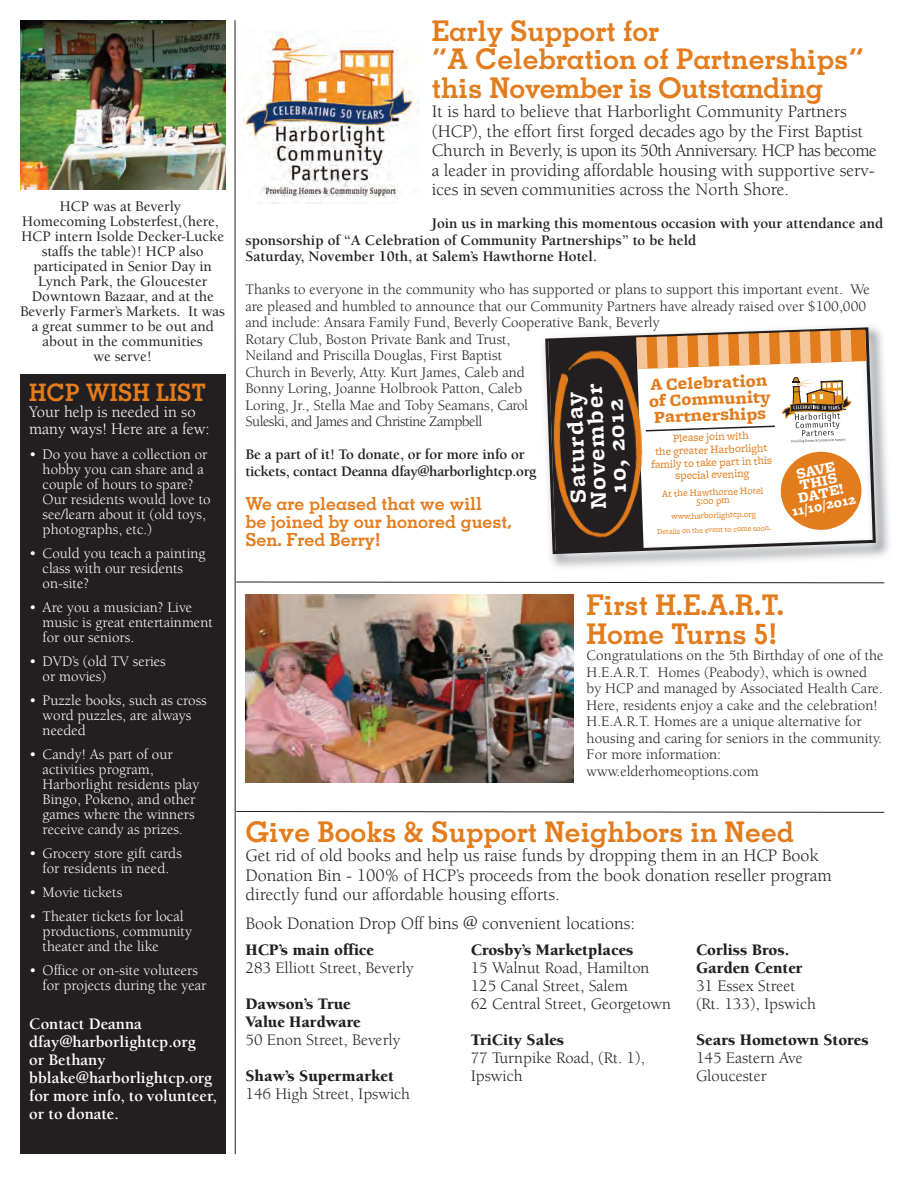
<style>
.page{position:relative;width:918px;height:1188px;background:#fff}
.page>*{position:absolute;margin:0;border:0;box-sizing:border-box;transform-origin:0 0}
.t1{font:700 28.5px/28.5px "Memphis";color:#e37c1c}
.t2{font:700 24px "Memphis";color:#e37c1c}
.t3{font:700 23.55px/20.4px "Freight Micro";color:#fff;text-align:center}
.t4{font:18px/19.5px "Berkeley";color:#231f20}
.t5{font:700 18px/18px "Memphis";color:#e37c1c}
.t6{font:900 17.55px/16.4px "Freight Micro";color:#e37c1c}
.t7{font:16.5px/18px "Berkeley";color:#231f20}
.t8{font:900 16.5px/18px "Berkeley";color:#231f20}
.t9{font:700 16.5px/18px "Berkeley";color:#fff}
.t10{font:16.5px/16.5px "Berkeley";color:#fff}
.t11{font:900 15.3px/11.9px "Freight Micro";color:#fff}
.t12{font:15px/16.5px "Berkeley";color:#231f20}
.t13{font:15px/15px "Berkeley";color:#fff}
.t14{font:500 15px/15px "Berkeley";color:#231f20;text-align:center}
.t15{font:700 15px/16.5px "Berkeley";color:#231f20}
.t16{font:700 15px/16.5px "Berkeley";letter-spacing:-.02em;color:#231f20}
.t17{font:900 14.25px "Freight Micro";color:#fff}
.t18{font:11.4px/12.6px "Freight Micro";color:#e37c1c;text-align:center}
.t19{font:9.9px/8.6px "Freight Micro";color:#e37c1c;text-align:center}
.t20{font:8.55px "Freight Micro";color:#e37c1c}
.t21{font:7.8px "Freight Micro";color:#e37c1c}
</style>
<div class="page">
<div style="left:20px;top:374px;width:205px;height:780px;background:#231f20"></div>
<img style="left:20px;top:20px;width:205px;height:170px">
<img style="left:241px;top:30px;width:179px;height:174px">
<hr style="left:235px;top:20px;width:1px;height:1134px;background:#231f20">
<img style="left:245px;top:594px;width:329px;height:188px">
<svg style="left:235px;top:581px;width:650px;height:3px"></svg>
<svg style="left:235px;top:811px;width:650px;height:2px"></svg>
<img style="left:543px;top:329px;width:346px;height:239px">
<svg style="left:544px;top:327px;width:333px;height:229px"></svg>
<img style="left:545px;top:341px;width:3px;height:199px">
<svg style="left:548px;top:330px;width:318px;height:222px"></svg>
<p class="t14" style="left:20px;top:200px;width:206px">HCP was at Beverly<br>Homecoming Lobsterfest,(here,<br>HCP intern Isolde Decker-Lucke staffs the table)! HCP also participated in Senior Day in<br>Lynch Park, the Gloucester<br>Downtown Bazaar, and at the<br>Beverly Farmer’s Markets. It was a great summer to be out and about in the communities<br>we serve!</p>
<h2 class="t2" style="left:29px;top:383px;width:179px">HCP WISH LIST</h2>
<p class="t10" style="left:29px;top:405px;width:182px">Your help is needed in so many ways! Here are a few:</p>
<p class="t13" style="left:43px;top:448px;width:170px;text-indent:-14px">• Do you have a collection or hobby you can share and a couple of hours to spare?<br>Our residents would love to see/learn about it (old toys, photographs, etc.)</p>
<p class="t13" style="left:43px;top:547px;width:164px;text-indent:-14px">• Could you teach a painting class with our residents on-site?</p>
<p class="t13" style="left:43px;top:601px;width:172px;text-indent:-14px">• Are you a musician? Live music is great entertainment for our seniors.</p>
<p class="t13" style="left:43px;top:655px;width:125px;text-indent:-14px">• DVD’s (old TV series or movies)</p>
<p class="t13" style="left:43px;top:694px;width:166px;text-indent:-14px">• Puzzle books, such as cross word puzzles, are always needed</p>
<p class="t13" style="left:43px;top:748px;width:158px;text-indent:-14px">• Candy! As part of our activities program,<br>Harborlight residents play<br>Bingo, Pokeno, and other games where the winners receive candy as prizes.</p>
<p class="t13" style="left:29px;top:847px;width:154px;text-align:center">• Grocery store gift cards for residents in need.</p>
<p class="t13" style="left:29px;top:886px;width:95px">• Movie tickets</p>
<p class="t13" style="left:43px;top:910px;width:151px;text-indent:-14px">• Theater tickets for local productions, community theater and the like</p>
<p class="t13" style="left:43px;top:964px;width:165px;text-indent:-14px">• Office or on-site voluteers for projects during the year</p>
<p class="t9" style="left:29px;top:1016px;width:189px">Contact Deanna dfay@harborlightcp.org<br>or Bethany bblake@harborlightcp.org for more info, to volunteer, or to donate.</p>
<h1 class="t1" style="left:432px;top:19px;width:434px">Early Support for<br>“A Celebration of Partnerships” this November is Outstanding</h1>
<p class="t4" style="left:432px;top:103px;width:446px">It is hard to believe that Harborlight Community Partners (HCP), the effort first forged decades ago by the First Baptist Church in Beverly, is upon its 50th Anniversary. HCP has become a leader in providing affordable housing with supportive serv&shy;ices in seven communities across the North Shore.</p>
<p class="t15" style="left:245px;top:217px;width:639px;text-indent:186px">Join us in marking this momentous occasion with your attendance and sponsorship of “A Celebration of Community Partnerships” to be held<br>Saturday, November 10th, at Salem’s Hawthorne Hotel.</p>
<p class="t12" style="left:245px;top:283px;width:626px">Thanks to everyone in the community who has supported or plans to support this important event. We are pleased and humbled to announce that our Community Partners have already raised over $100,000 and include: Ansara Family Fund, Beverly Cooperative Bank, Beverly<br>Rotary Club, Boston Private Bank and Trust,<br>Neiland and Priscilla Douglas, First Baptist<br>Church in Beverly, Atty. Kurt James, Caleb and<br>Bonny Loring, Joanne Holbrook Patton, Caleb<br>Loring, Jr., Stella Mae and Toby Seamans, Carol<br>Suleski, and James and Christine Zampbell</p>
<p class="t16" style="left:245px;top:448px;width:293px">Be a part of it! To donate, or for more info or tickets, contact Deanna dfay@harborlightcp.org</p>
<p class="t5" style="left:245px;top:497px;width:268px">We are pleased that we will<br>be joined by our honored guest,<br>Sen. Fred Berry!</p>
<p class="t6" style="left:648px;top:376px;width:123px;rotate:-2deg">A Celebration of Community<br>Partnerships</p>
<p class="t18" style="left:650px;top:432px;width:122px;rotate:-2deg">Please join with<br>the greater Harborlight family to take part in this special evening</p>
<p class="t19" style="left:662px;top:489px;width:103px;rotate:-2deg">At the Hawthorne Hotel<br>5:00 pm</p>
<p class="t20" style="left:671px;top:512px;width:86px;rotate:-2deg">www.harborlightcp.org</p>
<p class="t21" style="left:657px;top:527px;width:116px;rotate:-2deg">Details on the event to come soon.</p>
<h3 class="t3" style="left:568px;top:511px;width:127px;rotate:-92deg">Saturday<br>November<br>10, 2012</h3>
<p class="t11" style="left:792px;top:469px;width:48px;rotate:-12deg">SAVE<br>THIS<br>DATE!</p>
<p class="t17" style="left:790px;top:504px;width:67px;rotate:-12deg">11/10/2012</p>
<h1 class="t1" style="left:587px;top:594px;width:199px">First H.E.A.R.T.<br>Home Turns 5!</h1>
<p class="t12" style="left:587px;top:649px;width:298px">Congratulations on the 5th Birthday of one of the H.E.A.R.T. Homes (Peabody), which is owned by HCP and managed by Associated Health Care.<br>Here, residents enjoy a cake and the celebration!<br>H.E.A.R.T. Homes are a unique alternative for housing and caring for seniors in the community.<br>For more information: www.elderhomeoptions.com</p>
<h1 class="t1" style="left:245px;top:820px;width:550px">Give Books &amp; Support Neighbors in Need</h1>
<p class="t4" style="left:245px;top:847px;width:588px">Get rid of old books and help us raise funds by dropping them in an HCP Book<br>Donation Bin - 100% of HCP’s proceeds from the book donation reseller program directly fund our affordable housing efforts.</p>
<p class="t4" style="left:245px;top:915px;width:391px">Book Donation Drop Off bins @ convenient locations:</p>
<p class="t8" style="left:245px;top:942px;width:130px">HCP’s main office</p>
<p class="t7" style="left:245px;top:960px;width:170px">283 Elliott Street, Beverly</p>
<p class="t8" style="left:245px;top:996px;width:117px">Dawson’s True<br>Value Hardware</p>
<p class="t7" style="left:245px;top:1032px;width:156px">50 Enon Street, Beverly</p>
<p class="t8" style="left:245px;top:1068px;width:150px">Shaw’s Supermarket</p>
<p class="t7" style="left:245px;top:1086px;width:166px">146 High Street, Ipswich</p>
<p class="t8" style="left:471px;top:942px;width:164px">Crosby’s Marketplaces</p>
<p class="t7" style="left:471px;top:960px;width:202px">15 Walnut Road, Hamilton<br>125 Canal Street, Salem<br>62 Central Street, Georgetown</p>
<p class="t8" style="left:471px;top:1032px;width:95px">TriCity Sales</p>
<p class="t7" style="left:471px;top:1050px;width:176px">77 Turnpike Road, (Rt. 1),<br>Ipswich</p>
<p class="t8" style="left:696px;top:942px;width:108px">Corliss Bros.<br>Garden Center</p>
<p class="t7" style="left:696px;top:978px;width:121px">31 Essex Street (Rt. 133), Ipswich</p>
<p class="t8" style="left:696px;top:1032px;width:174px">Sears Hometown Stores</p>
<p class="t7" style="left:696px;top:1050px;width:108px">145 Eastern Ave<br>Gloucester</p>
</div>
